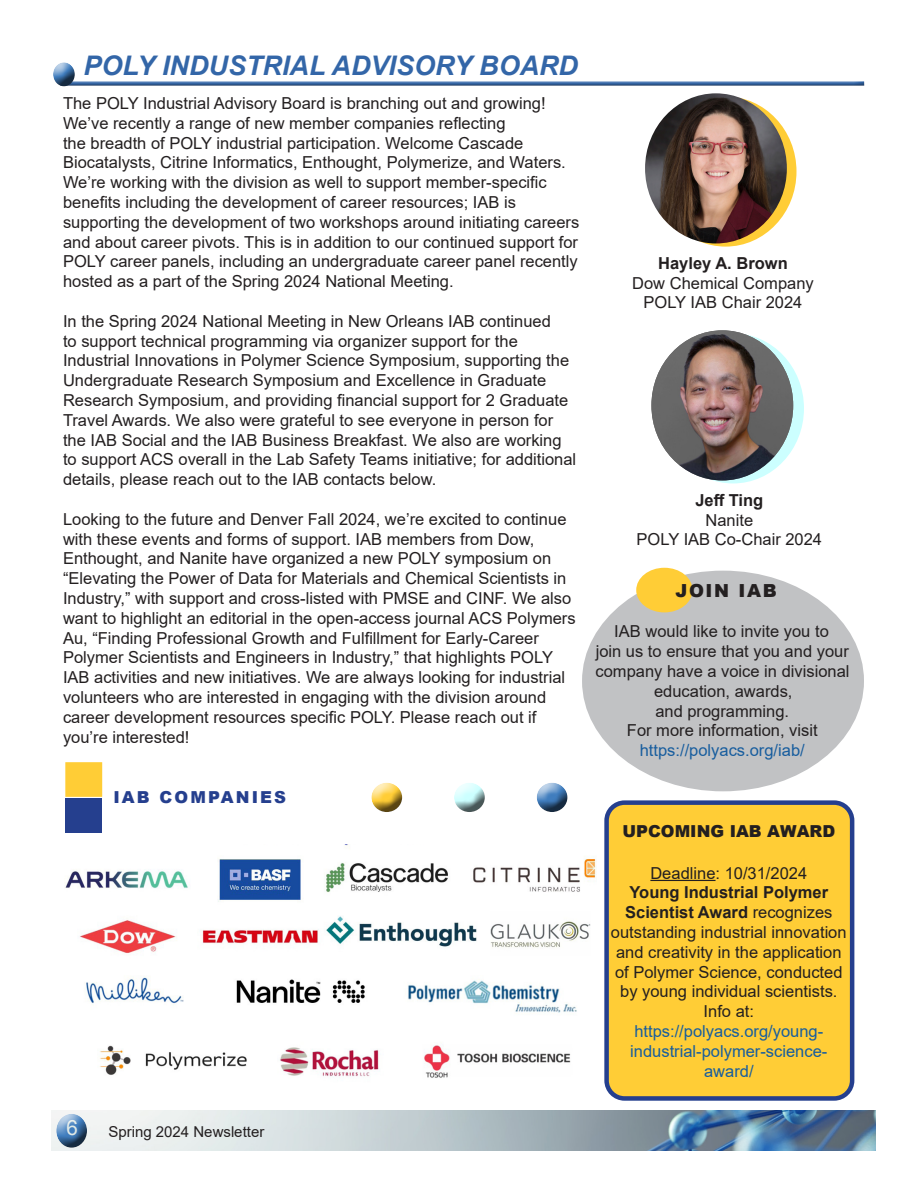
<style>
.page{position:relative;width:918px;height:1188px;background:#fff}
.page>*{position:absolute;margin:0;border:0;box-sizing:border-box;transform-origin:0 0}
.t1{font:italic 700 27px "Arial";color:#3366a8}
.t2{font:21px "Arial";color:#e0e9e6}
.t3{font:900 18px "Arial";letter-spacing:.09em;color:#231f20}
.t4{font:16.5px/19.8px "Arial";color:#231f20}
.t5{font:16.5px/19.8px "Arial";color:#175d9e;text-align:center}
.t6{font:700 16.5px "Arial";color:#231f20}
.t7{font:900 16.5px "Arial";color:#231f20}
.t8{font:900 16.5px "Arial";letter-spacing:.13em;color:#253f8e}
.t9{font:15px "Arial";color:#231f20}
.s1{font-weight:700}
</style>
<div class="page">
<div style="left:655px;top:96px;width:141px;height:151px;background:#ffcd36;border-radius:50%"></div>
<div style="left:662px;top:333px;width:142px;height:150px;background:#cff;border-radius:50%"></div>
<img style="left:52px;top:1110px;width:823px;height:41px">
<div style="left:46px;top:1105px;width:47px;height:41px;background:#fff"></div>
<div style="left:50px;top:1115px;width:48px;height:33px;background:#231f20;opacity:.75"></div>
<div style="left:59px;top:79px;width:807px;height:7px;background:#231f20;opacity:.75"></div>
<div style="left:46px;top:61px;width:40px;height:27px;background:#231f20;opacity:.75"></div>
<img style="left:65px;top:844px;width:531px;height:234px">
<div style="left:65px;top:798px;width:37px;height:34px;background:#253f8e"></div>
<div style="left:65px;top:762px;width:37px;height:35px;background:#ffcd36;border:1px solid #ffcd36"></div>
<div style="left:449px;top:783px;width:43px;height:30px;background:#231f20;opacity:.75"></div>
<div style="left:531px;top:783px;width:44px;height:30px;background:#231f20;opacity:.75"></div>
<div style="left:366px;top:783px;width:43px;height:30px;background:#231f20;opacity:.75"></div>
<div style="left:582px;top:571px;width:282px;height:220px;background:#c1c2c4;border-radius:50%"></div>
<div style="left:636px;top:568px;width:57px;height:44px;background:#ffcd36;border-radius:50%"></div>
<div style="left:607px;top:803px;width:245px;height:295px;background:#ffcd36;border-radius:18px"></div>
<hr style="left:650px;top:880px;width:66px;height:1px;background:#231f20">
<div style="left:604px;top:800px;width:250px;height:301px;border:4px solid #253f8e;border-radius:18px"></div>
<img style="left:645px;top:93px;width:142px;height:150px">
<img style="left:651px;top:330px;width:142px;height:150px">
<p class="t1" style="left:84px;top:48px;width:496px">POLY INDUSTRIAL ADVISORY BOARD</p>
<p class="t4" style="left:63px;top:93px;width:518px">The POLY Industrial Advisory Board is branching out and growing!<br>We’ve recently a range of new member companies reflecting<br>the breadth of POLY industrial participation. Welcome Cascade Biocatalysts, Citrine Informatics, Enthought, Polymerize, and Waters.<br>We’re working with the division as well to support member-specific benefits including the development of career resources; IAB is supporting the development of two workshops around initiating careers and about career pivots. This is in addition to our continued support for POLY career panels, including an undergraduate career panel recently hosted as a part of the Spring 2024 National Meeting.</p>
<p class="t4" style="left:63px;top:311px;width:515px">In the Spring 2024 National Meeting in New Orleans IAB continued<br>to support technical programming via organizer support for the Industrial Innovations in Polymer Science Symposium, supporting the Undergraduate Research Symposium and Excellence in Graduate Research Symposium, and providing financial support for 2 Graduate Travel Awards. We also were grateful to see everyone in person for the IAB Social and the IAB Business Breakfast. We also are working to support ACS overall in the Lab Safety Teams initiative; for additional details, please reach out to the IAB contacts below.</p>
<p class="t4" style="left:63px;top:509px;width:514px">Looking to the future and Denver Fall 2024, we’re excited to continue with these events and forms of support. IAB members from Dow, Enthought, and Nanite have organized a new POLY symposium on “Elevating the Power of Data for Materials and Chemical Scientists in Industry,” with support and cross-listed with PMSE and CINF. We also want to highlight an editorial in the open-access journal ACS Polymers Au, “Finding Professional Growth and Fulfillment for Early-Career Polymer Scientists and Engineers in Industry,” that highlights POLY IAB activities and new initiatives. We are always looking for industrial volunteers who are interested in engaging with the division around career development resources specific POLY. Please reach out if you’re interested!</p>
<p class="t8" style="left:113px;top:785px;width:174px">IAB COMPANIES</p>
<p class="t6" style="left:658px;top:251px;width:131px">Hayley A. Brown</p>
<p class="t4" style="left:632px;top:273px;width:183px">Dow Chemical Company</p>
<p class="t4" style="left:644px;top:293px;width:160px">POLY IAB Chair 2024</p>
<p class="t6" style="left:695px;top:488px;width:70px">Jeff Ting</p>
<p class="t4" style="left:706px;top:510px;width:49px">Nanite</p>
<p class="t4" style="left:637px;top:530px;width:187px">POLY IAB Co-Chair 2024</p>
<p class="t3" style="left:675px;top:578px;width:103px">JOIN IAB</p>
<p class="t4" style="left:596px;top:622px;width:256px;text-align:center">IAB would like to invite you to<br>join us to ensure that you and your company have a voice in divisional education, awards,</p>
<p class="t4" style="left:655px;top:701px;width:135px">and programming.</p>
<p class="t4" style="left:627px;top:721px;width:192px">For more information, visit</p>
<p class="t5" style="left:640px;top:740px;width:167px">https://polyacs.org/iab/</p>
<p class="t7" style="left:622px;top:819px;width:214px">UPCOMING IAB AWARD</p>
<p class="t4" style="left:650px;top:863px;width:158px">Deadline: 10/31/2024</p>
<p class="t4" style="left:611px;top:883px;width:237px;text-align:center"><span class="s1">Young Industrial Polymer<br>Scientist Award</span> recognizes outstanding industrial innovation and creativity in the application of Polymer Science, conducted by young individual scientists.<br>Info at:</p>
<p class="t5" style="left:630px;top:1021px;width:199px">https://polyacs.org/young&shy;industrial-polymer-science&shy;award/</p>
<p class="t2" style="left:66px;top:1113px;width:13px">6</p>
<p class="t9" style="left:108px;top:1121px;width:157px">Spring 2024 Newsletter</p>
</div>
